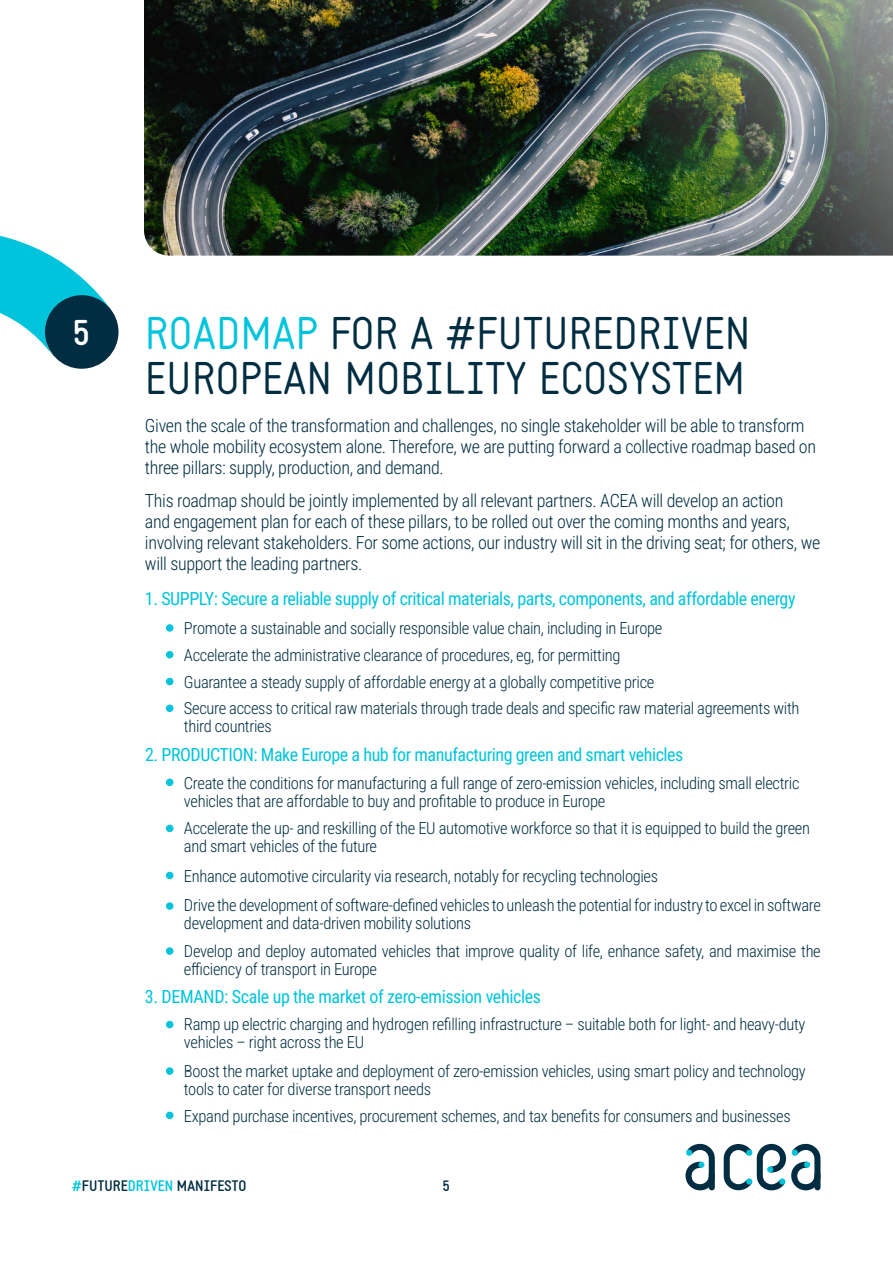
<style>
.page{position:relative;width:893px;height:1263px;background:#fff}
.page>*{position:absolute;margin:0;border:0;box-sizing:border-box;transform-origin:0 0}
.t1{font:45px/45px "Static";color:#002d41}
.t2{font:700 35.85px "Static";color:#fff}
.t3{font:300 18px/21px "Roboto Condensed";letter-spacing:-.02em;color:#002d41}
.t4{font:18px "Roboto Condensed";letter-spacing:-.025em;color:#00c4db}
.t5{font:300 16.5px/18px "Roboto Condensed";letter-spacing:-.02em;color:#002d41}
.t6{font:700 15px "Static";color:#002d41}
.s1{color:#00c4db}
</style>
<div class="page">
<img style="left:144px;top:0;width:749px;height:256px">
<svg style="left:0;top:236px;width:108px;height:119px"></svg>
<div style="left:45px;top:295px;width:74px;height:74px;background:#002d41;border-radius:50%"></div>
<svg style="left:685px;top:1144px;width:30px;height:46px"></svg>
<svg style="left:724px;top:1144px;width:96px;height:46px"></svg>
<div style="left:166px;top:704px;width:7px;height:8px;background:#00c4db;border-radius:50%"></div>
<div style="left:166px;top:779px;width:7px;height:7px;background:#00c4db;border-radius:50%"></div>
<div style="left:166px;top:825px;width:7px;height:7px;background:#00c4db;border-radius:50%"></div>
<div style="left:166px;top:872px;width:7px;height:7px;background:#00c4db;border-radius:50%"></div>
<div style="left:166px;top:902px;width:7px;height:8px;background:#00c4db;border-radius:50%"></div>
<div style="left:166px;top:947px;width:7px;height:8px;background:#00c4db;border-radius:50%"></div>
<div style="left:166px;top:1021px;width:7px;height:7px;background:#00c4db;border-radius:50%"></div>
<div style="left:166px;top:1067px;width:7px;height:8px;background:#00c4db;border-radius:50%"></div>
<div style="left:166px;top:1112px;width:7px;height:7px;background:#00c4db;border-radius:50%"></div>
<div style="left:166px;top:678px;width:7px;height:7px;background:#00c4db;border-radius:50%"></div>
<div style="left:166px;top:651px;width:7px;height:7px;background:#00c4db;border-radius:50%"></div>
<div style="left:166px;top:624px;width:7px;height:8px;background:#00c4db;border-radius:50%"></div>
<h2 class="t2" style="left:73px;top:311px;width:18px">5</h2>
<h1 class="t1" style="left:145px;top:312px;width:607px"><span class="s1">ROADMAP</span> FOR A #FUTUREDRIVEN<br>EUROPEAN MOBILITY ECOSYSTEM</h1>
<p class="t3" style="left:145px;top:414px;width:673px">Given the scale of the transformation and challenges, no single stakeholder will be able to transform the whole mobility ecosystem alone. Therefore, we are putting forward a collective roadmap based on three pillars: supply, production, and demand.</p>
<p class="t3" style="left:145px;top:489px;width:677px">This roadmap should be jointly implemented by all relevant partners. ACEA will develop an action<br>and engagement plan for each of these pillars, to be rolled out over the coming months and years, involving relevant stakeholders. For some actions, our industry will sit in the driving seat; for others, we will support the leading partners.</p>
<p class="t4" style="left:145px;top:586px;width:652px">1. SUPPLY: Secure a reliable supply of critical materials, parts, components, and affordable energy</p>
<p class="t5" style="left:184px;top:619px;width:480px">Promote a sustainable and socially responsible value chain, including in Europe</p>
<p class="t5" style="left:184px;top:646px;width:438px">Accelerate the administrative clearance of procedures, eg, for permitting</p>
<p class="t5" style="left:184px;top:698px;width:617px">Secure access to critical raw materials through trade deals and specific raw material agreements with third countries</p>
<p class="t5" style="left:184px;top:673px;width:472px">Guarantee a steady supply of affordable energy at a globally competitive price</p>
<p class="t4" style="left:145px;top:742px;width:540px">2. PRODUCTION: Make Europe a hub for manufacturing green and smart vehicles</p>
<p class="t5" style="left:184px;top:773px;width:617px">Create the conditions for manufacturing a full range of zero-emission vehicles, including small electric vehicles that are affordable to buy and profitable to produce in Europe</p>
<p class="t5" style="left:184px;top:819px;width:628px">Accelerate the up- and reskilling of the EU automotive workforce so that it is equipped to build the green and smart vehicles of the future</p>
<p class="t5" style="left:184px;top:860px;width:638px;line-height:29.2px">Enhance automotive circularity via research, notably for recycling technologies<br>Drive the development of software-defined vehicles to unleash the potential for industry to excel in software</p>
<p class="t5" style="left:184px;top:908px;width:638px;line-height:27.8px">development and data-driven mobility solutions<br>Develop and deploy automated vehicles that improve quality of life, enhance safety, and maximise the</p>
<p class="t5" style="left:184px;top:959px;width:195px">efficiency of transport in Europe</p>
<p class="t4" style="left:145px;top:984px;width:398px">3. DEMAND: Scale up the market of zero-emission vehicles</p>
<p class="t5" style="left:184px;top:1015px;width:623px">Ramp up electric charging and hydrogen refilling infrastructure – suitable both for light- and heavy-duty vehicles – right across the EU</p>
<p class="t5" style="left:184px;top:1062px;width:623px">Boost the market uptake and deployment of zero-emission vehicles, using smart policy and technology tools to cater for diverse transport needs</p>
<p class="t5" style="left:184px;top:1106px;width:608px">Expand purchase incentives, procurement schemes, and tax benefits for consumers and businesses</p>
<p class="t6" style="left:72px;top:1177px;width:176px"><span class="s1">#</span>FUTURE<span class="s1">DRIVEN</span> MANIFESTO</p>
<p class="t6" style="left:443px;top:1177px;width:9px">5</p>
</div>
